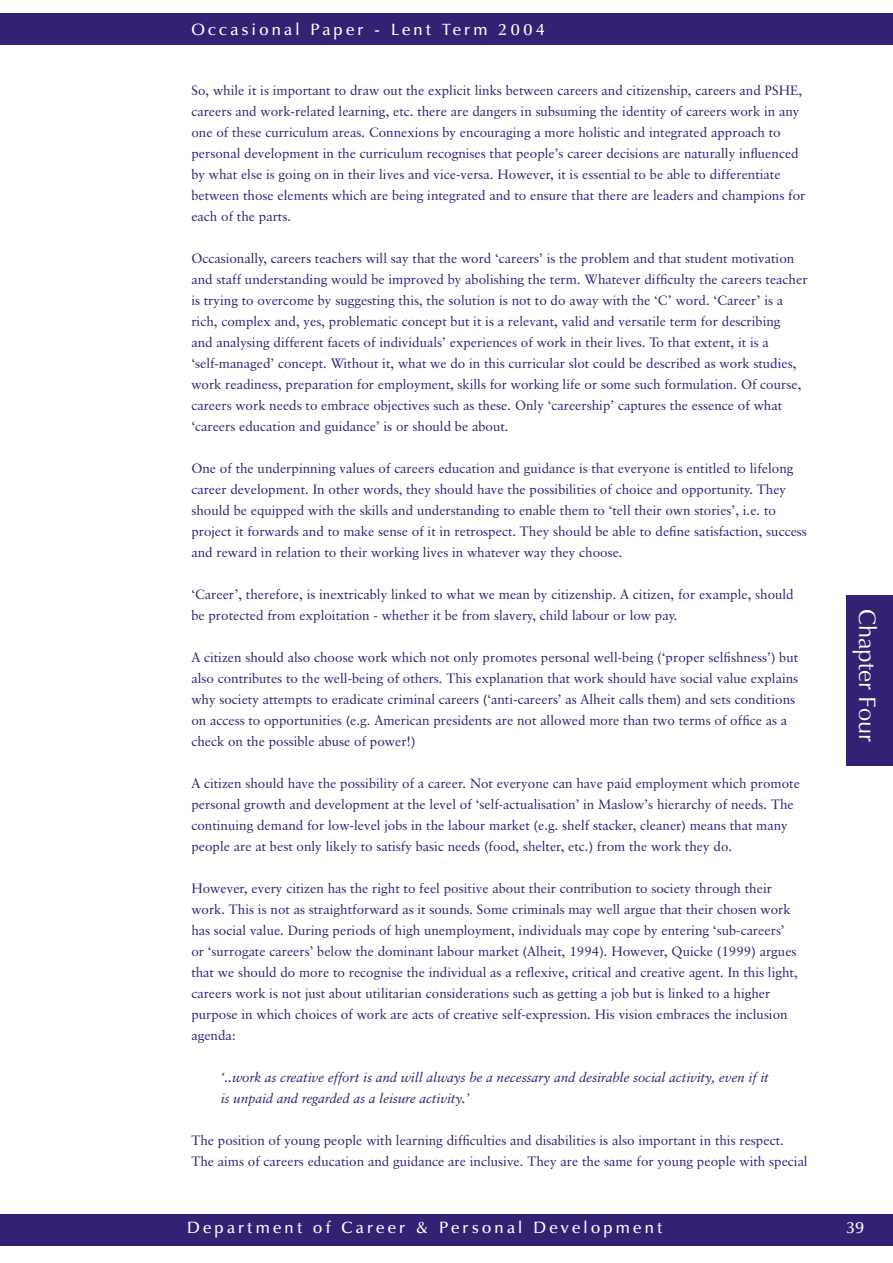
<style>
.page{position:relative;width:893px;height:1263px;background:#fff}
.page>*{position:absolute;margin:0;border:0;box-sizing:border-box;transform-origin:0 0}
.t1{font:24px "Zapf Humanist 601 BT";color:#fff}
.t2{font:600 16.5px "Zapf Humanist 601 BT";letter-spacing:.2em;color:#fff}
.t3{font:13.5px/21px "Classical Garamond BT";color:#332273}
.t4{font:italic 13.5px/21px "Classical Garamond BT";color:#332273}
</style>
<div class="page">
<div style="left:0;top:13px;width:893px;height:32px;background:#332273"></div>
<div style="left:0;top:1214px;width:893px;height:32px;background:#332273"></div>
<div style="left:846px;top:595px;width:47px;height:170px;background:#332273"></div>
<p class="t2" style="left:191px;top:19px;width:355px">Occasional Paper - Lent Term 2004</p>
<p class="t3" style="left:191px;top:80px;width:616px">So, while it is important to draw out the explicit links between careers and citizenship, careers and PSHE, careers and work-related learning, etc. there are dangers in subsuming the identity of careers work in any one of these curriculum areas. Connexions by encouraging a more holistic and integrated approach to personal development in the curriculum recognises that people’s career decisions are naturally influenced by what else is going on in their lives and vice-versa. However, it is essential to be able to differentiate between those elements which are being integrated and to ensure that there are leaders and champions for each of the parts.</p>
<p class="t3" style="left:191px;top:248px;width:618px">Occasionally, careers teachers will say that the word ‘careers’ is the problem and that student motivation and staff understanding would be improved by abolishing the term. Whatever difficulty the careers teacher is trying to overcome by suggesting this, the solution is not to do away with the ‘C’ word. ‘Career’ is a rich, complex and, yes, problematic concept but it is a relevant, valid and versatile term for describing<br>and analysing different facets of individuals’ experiences of work in their lives. To that extent, it is a ‘self-managed’ concept. Without it, what we do in this curricular slot could be described as work studies, work readiness, preparation for employment, skills for working life or some such formulation. Of course, careers work needs to embrace objectives such as these. Only ‘careership’ captures the essence of what ‘careers education and guidance’ is or should be about.</p>
<p class="t3" style="left:191px;top:458px;width:617px">One of the underpinning values of careers education and guidance is that everyone is entitled to lifelong career development. In other words, they should have the possibilities of choice and opportunity. They should be equipped with the skills and understanding to enable them to ‘tell their own stories’, i.e. to project it forwards and to make sense of it in retrospect. They should be able to define satisfaction, success and reward in relation to their working lives in whatever way they choose.</p>
<p class="t3" style="left:191px;top:584px;width:604px">‘Career’, therefore, is inextricably linked to what we mean by citizenship. A citizen, for example, should be protected from exploitation - whether it be from slavery, child labour or low pay.</p>
<p class="t3" style="left:191px;top:647px;width:608px">A citizen should also choose work which not only promotes personal well-being (‘proper selfishness’) but also contributes to the well-being of others. This explanation that work should have social value explains why society attempts to eradicate criminal careers (‘anti-careers’ as Alheit calls them) and sets conditions on access to opportunities (e.g. American presidents are not allowed more than two terms of office as a check on the possible abuse of power!)</p>
<p class="t3" style="left:191px;top:773px;width:610px">A citizen should have the possibility of a career. Not everyone can have paid employment which promote personal growth and development at the level of ‘self-actualisation’ in Maslow’s hierarchy of needs. The continuing demand for low-level jobs in the labour market (e.g. shelf stacker, cleaner) means that many people are at best only likely to satisfy basic needs (food, shelter, etc.) from the work they do.</p>
<p class="t3" style="left:191px;top:878px;width:608px">However, every citizen has the right to feel positive about their contribution to society through their work. This is not as straightforward as it sounds. Some criminals may well argue that their chosen work has social value. During periods of high unemployment, individuals may cope by entering ‘sub-careers’ or ‘surrogate careers’ below the dominant labour market (Alheit, 1994). However, Quicke (1999) argues that we should do more to recognise the individual as a reflexive, critical and creative agent. In this light, careers work is not just about utilitarian considerations such as getting a job but is linked to a higher purpose in which choices of work are acts of creative self-expression. His vision embraces the inclusion agenda:</p>
<p class="t4" style="left:221px;top:1067px;width:550px">‘..work as creative effort is and will always be a necessary and desirable social activity, even if it is unpaid and regarded as a leisure activity.’</p>
<p class="t3" style="left:191px;top:1130px;width:618px">The position of young people with learning difficulties and disabilities is also important in this respect.<br>The aims of careers education and guidance are inclusive. They are the same for young people with special</p>
<h1 class="t1" style="left:882px;top:609px;width:134px;rotate:90deg">Chapter Four</h1>
<p class="t2" style="left:187px;top:1217px;width:477px">Department of Career &amp; Personal Development</p>
<p class="t2" style="left:846px;top:1217px;width:20px">39</p>
</div>
